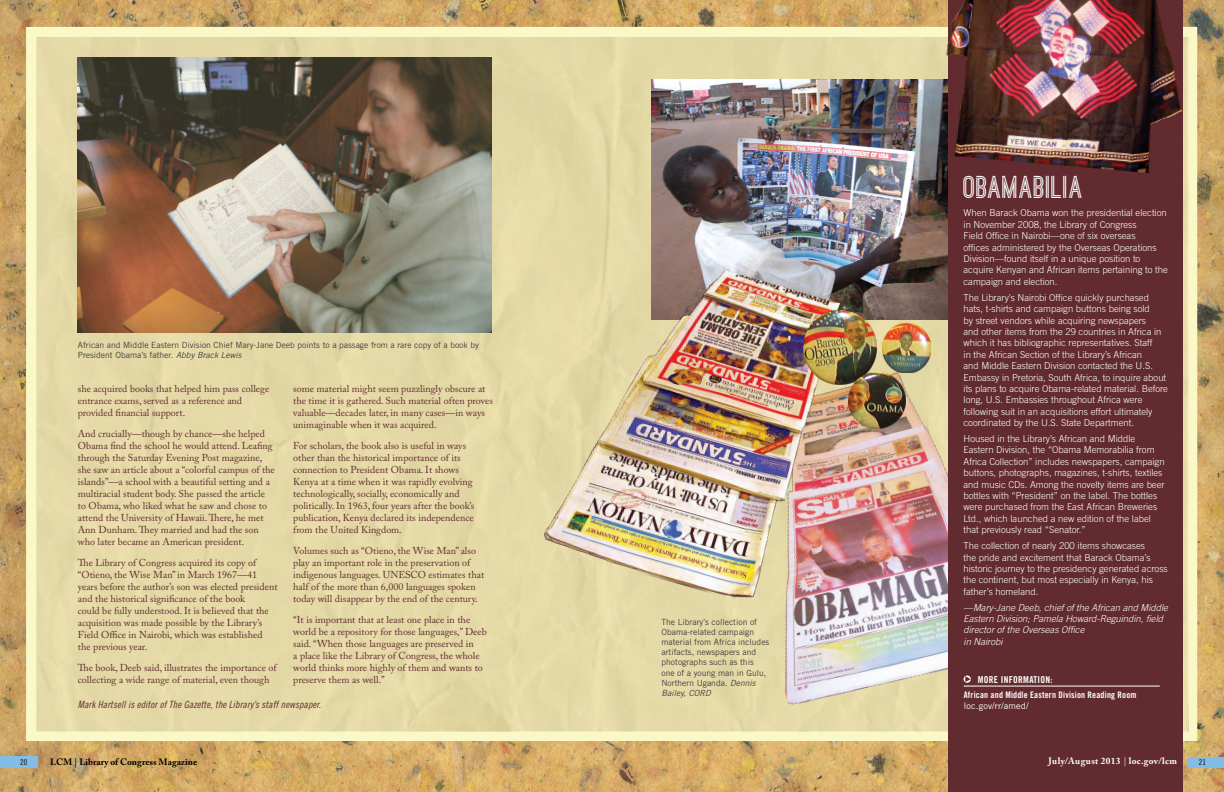
<style>
.page{position:relative;width:1224px;height:792px;background:#fff}
.page>*{position:absolute;margin:0;border:0;box-sizing:border-box;transform-origin:0 0}
.sidebar-headline{font:700 30px "Ostrich Sans";letter-spacing:.01em;color:#fff}
.Text-Dept{font:10px/12px "Adobe Caslon Pro";color:#612b2f}
.byline{font:10px "Trade Gothic Cond Eighteen Obl";letter-spacing:.01em;color:#612b2f}
.sidebar-text{font:300 9.5px/11.4px "Trade Gothic";color:#fff}
.sidebar-text-2{font:italic 300 9.5px/11.4px "Trade Gothic";color:#fff}
.More_Information{font:9.5px "Trade Gothic Bold Cond Twenty";letter-spacing:.03em;color:#fff}
.t1{font:700 9.2px "Adobe Caslon Pro";color:#000}
.t2{font:700 9.2px "Adobe Caslon Pro";letter-spacing:.035em;color:#fff}
.website-_more_info{font:9px "Trade Gothic Bold Cond Twenty";letter-spacing:.02em;color:#fff}
.website-_more_info-2{font:9px "Trade Gothic";letter-spacing:.02em;color:#fff}
.photo_caption{font:8.5px/10.2px "Trade Gothic";color:#414042}
.byline-2{font:8px "Trade Gothic Cond Eighteen";color:#000}
.s1{font-style:italic}
.s2{font-weight:400;font-size:9px}
</style>
<div class="page">
<img style="left:0;top:0;width:1224px;height:792px">
<div style="left:26px;top:27px;width:1171px;height:714px;background:#e6daa7;border:10px solid #fbf8c8"></div>
<img style="left:38px;top:37px;width:1151px;height:694px">
<img style="left:652px;top:79px;width:296px;height:241px">
<img style="left:715px;top:359px;width:233px;height:352px">
<div style="left:948px;top:0;width:235px;height:792px;background:#612b2f"></div>
<img style="left:78px;top:57px;width:413px;height:276px">
<img style="left:936px;top:0;width:256px;height:176px">
<img style="left:541px;top:243px;width:301px;height:363px">
<img style="left:804px;top:311px;width:73px;height:73px">
<img style="left:849px;top:372px;width:56px;height:57px">
<img style="left:882px;top:324px;width:49px;height:48px">
<svg style="left:964px;top:675px;width:7px;height:8px"></svg>
<hr style="left:964px;top:686px;width:196px;height:1px;background:#fff">
<div style="left:1188px;top:757px;width:36px;height:10px;background:#83bce6"></div>
<div style="left:0;top:757px;width:38px;height:11px;background:#83bce6"></div>
<p class="photo_caption" style="left:78px;top:340px;width:403px">African and Middle Eastern Division Chief Mary-Jane Deeb points to a passage from a rare copy of a book by<br>President Obama’s father. <span class="s1">Abby Brack Lewis</span></p>
<p class="Text-Dept" style="left:78px;top:382px;width:193px">she acquired books that helped him pass college entrance exams, served as a reference and provided financial support.</p>
<p class="Text-Dept" style="left:78px;top:427px;width:199px">And crucially—though by chance—she helped Obama find the school he would attend. Leafing through the Saturday Evening Post magazine, she saw an article about a “colorful campus of the islands”—a school with a beautiful setting and a multiracial student body. She passed the article to Obama, who liked what he saw and chose to attend the University of Hawaii. There, he met Ann Dunham. They married and had the son who later became an American president.</p>
<p class="Text-Dept" style="left:78px;top:556px;width:201px">The Library of Congress acquired its copy of “Otieno, the Wise Man” in March 1967—41 years before the author’s son was elected president and the historical significance of the book<br>could be fully understood. It is believed that the acquisition was made possible by the Library’s Field Office in Nairobi, which was established the previous year.</p>
<p class="Text-Dept" style="left:78px;top:661px;width:200px">The book, Deeb said, illustrates the importance of collecting a wide range of material, even though</p>
<p class="Text-Dept" style="left:293px;top:382px;width:201px">some material might seem puzzlingly obscure at the time it is gathered. Such material often proves valuable—decades later, in many cases—in ways unimaginable when it was acquired.</p>
<p class="Text-Dept" style="left:293px;top:439px;width:183px">For scholars, the book also is useful in ways other than the historical importance of its connection to President Obama. It shows Kenya at a time when it was rapidly evolving technologically, socially, economically and politically. In 1963, four years after the book’s publication, Kenya declared its independence from the United Kingdom.</p>
<p class="Text-Dept" style="left:293px;top:544px;width:192px">Volumes such as “Otieno, the Wise Man” also play an important role in the preservation of indigenous languages. UNESCO estimates that half of the more than 6,000 languages spoken today will disappear by the end of the century.</p>
<p class="Text-Dept" style="left:293px;top:613px;width:195px">“It is important that at least one place in the world be a repository for those languages,” Deeb said. “When those languages are preserved in<br>a place like the Library of Congress, the whole world thinks more highly of them and wants to preserve them as well.”</p>
<p class="byline" style="left:78px;top:699px;width:245px">Mark Hartsell is editor of The Gazette, the Library’s staff newspaper.</p>
<p class="photo_caption" style="left:662px;top:616px;width:109px">The Library’s collection of<br>Obama-related campaign material from Africa includes artifacts, newspapers and photographs such as this<br>one of a young man in Gulu,<br>Northern Uganda. <span class="s1">Dennis<br>Bailey, CORD</span></p>
<p class="sidebar-headline" style="left:964px;top:176px;width:121px">OBAMABILIA</p>
<p class="sidebar-text" style="left:964px;top:207px;width:206px">When Barack Obama won the presidential election in November 2008, the Library of Congress<br>Field Office in Nairobi—one of six overseas<br>offices administered by the Overseas Operations Division—found itself in a unique position to acquire Kenyan and African items pertaining to the campaign and election.</p>
<p class="sidebar-text" style="left:964px;top:292px;width:206px">The Library’s Nairobi Office quickly purchased hats, t-shirts and campaign buttons being sold<br>by street vendors while acquiring newspapers<br>and other items from the 29 countries in Africa in which it has bibliographic representatives. Staff<br>in the African Section of the Library’s African<br>and Middle Eastern Division contacted the U.S.<br>Embassy in Pretoria, South Africa, to inquire about its plans to acquire Obama-related material. Before long, U.S. Embassies throughout Africa were following suit in an acquisitions effort ultimately coordinated by the U.S. State Department.</p>
<p class="sidebar-text" style="left:964px;top:433px;width:203px">Housed in the Library’s African and Middle Eastern Division, the “Obama Memorabilia from Africa Collection” includes newspapers, campaign buttons, photographs, magazines, t-shirts, textiles and music CDs. Among the novelty items are beer bottles with “President” on the label. The bottles were purchased from the East African Breweries Ltd., which launched a new edition of the label that previously read “Senator.”</p>
<p class="sidebar-text" style="left:964px;top:540px;width:206px">The collection of nearly 200 items showcases<br>the pride and excitement that Barack Obama’s historic journey to the presidency generated across the continent, but most especially in Kenya, his father’s homeland.</p>
<p class="sidebar-text-2" style="left:964px;top:601px;width:206px">—Mary-Jane Deeb, chief of the African and Middle Eastern Division; Pamela Howard-Reguindin, field director of the Overseas Office<br>in Nairobi</p>
<p class="More_Information" style="left:978px;top:674px;width:76px">MORE INFORMATION:</p>
<p class="website-_more_info" style="left:964px;top:690px;width:174px">African and Middle Eastern Division Reading Room</p>
<p class="website-_more_info-2" style="left:964px;top:700px;width:66px">loc.gov/rr/amed/</p>
<p class="byline-2" style="left:20px;top:757px;width:9px">20</p>
<p class="t1" style="left:50px;top:756px;width:148px">LCM | Library of Congress Magazine</p>
<p class="t2" style="left:1049px;top:756px;width:130px">July/August 2013 <span class="s2">|</span> loc.gov/lcm</p>
<p class="byline-2" style="left:1199px;top:758px;width:9px">21</p>
</div>
